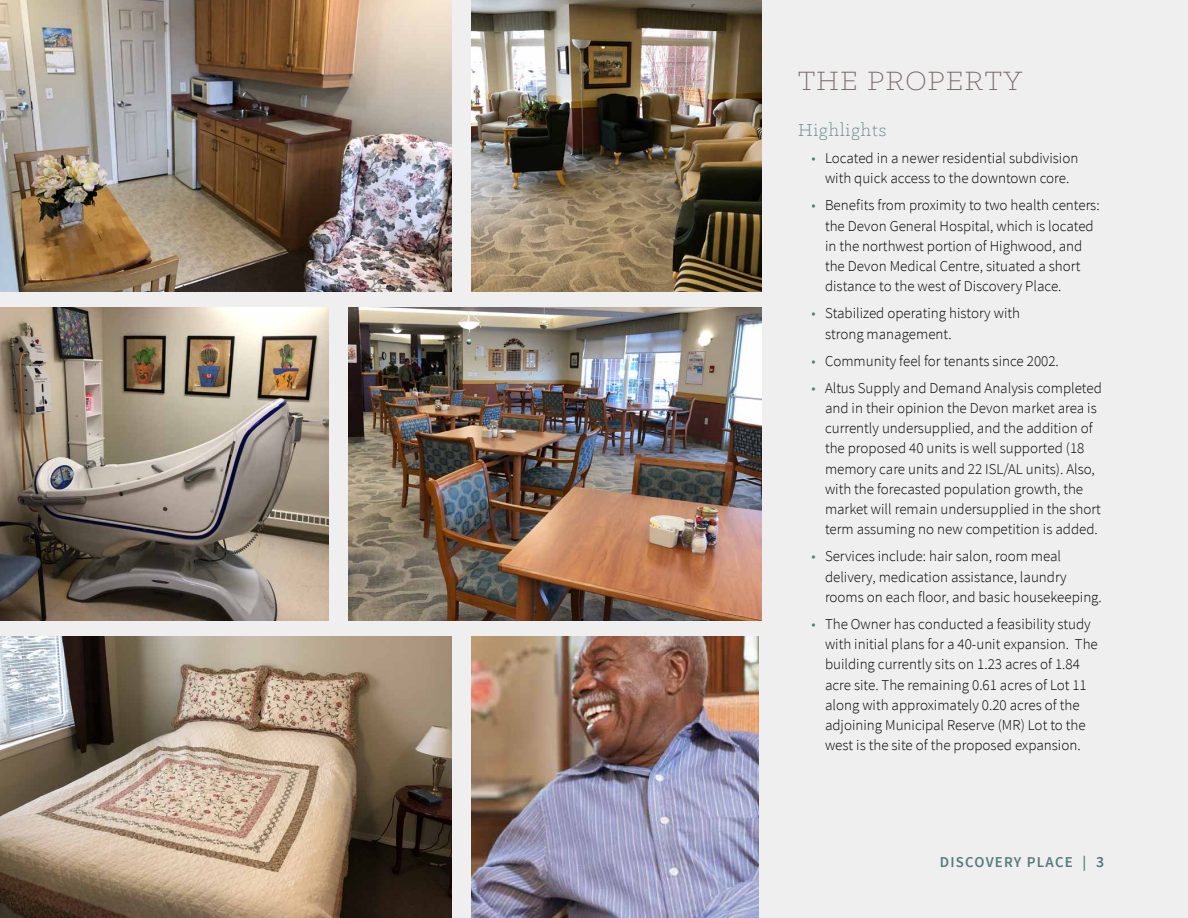
<style>
.page{position:relative;width:1188px;height:918px;background:#efeff0}
.page>*{position:absolute;margin:0;border:0;box-sizing:border-box;transform-origin:0 0}
.t1{font:300 30px "Klinic Slab";letter-spacing:.05em;color:#776765}
.t2{font:300 19.5px "Klinic Slab";letter-spacing:.05em;color:#547a7c}
.t3{font:300 15px/20.2px "Source Sans Pro";color:#000}
.t4{font:600 15px "Source Sans Pro";letter-spacing:.08em;color:#547a7c}
.s1{color:#547a7c}
.s2{font-size:15.75px}
</style>
<div class="page">
<img style="left:0;top:637px;width:452px;height:281px">
<img style="left:472px;top:637px;width:286px;height:281px">
<img style="left:0;top:0;width:452px;height:291px">
<img style="left:349px;top:307px;width:412px;height:314px">
<img style="left:472px;top:0;width:289px;height:291px">
<img style="left:0;top:307px;width:328px;height:314px">
<h1 class="t1" style="left:798px;top:62px;width:226px">THE PROPERTY</h1>
<h2 class="t2" style="left:798px;top:117px;width:90px">Highlights</h2>
<p class="t3" style="left:812px;top:148px;width:268px;text-align:center"><span class="s1">•</span> Located in a newer residential subdivision with quick access to the downtown core.</p>
<p class="t3" style="left:825px;top:195px;width:276px;text-indent:-14px"><span class="s1">•</span> Benefits from proximity to two health centers: the Devon General Hospital, which is located in the northwest portion of Highwood, and the Devon Medical Centre, situated a short distance to the west of Discovery Place.</p>
<p class="t3" style="left:825px;top:303px;width:197px;text-indent:-14px"><span class="s1">•</span> Stabilized operating history with strong management.</p>
<p class="t3" style="left:812px;top:351px;width:249px"><span class="s1">•</span> Community feel for tenants since 2002.</p>
<p class="t3" style="left:825px;top:378px;width:278px;text-indent:-14px"><span class="s1">•</span> Altus Supply and Demand Analysis completed and in their opinion the Devon market area is currently undersupplied, and the addition of the proposed 40 units is well supported (18 memory care units and 22 ISL/AL units). Also, with the forecasted population growth, the market will remain undersupplied in the short term assuming no new competition is added.</p>
<p class="t3" style="left:825px;top:546px;width:278px;text-indent:-14px"><span class="s1">•</span> Services include: hair salon, room meal delivery, medication assistance, laundry rooms on each floor, and basic housekeeping.</p>
<p class="t3" style="left:825px;top:614px;width:274px;text-indent:-14px"><span class="s1">•</span> The Owner has conducted a feasibility study with initial plans for a 40-unit expansion. The building currently sits on 1.23 acres of 1.84 acre site. The remaining 0.61 acres of Lot 11 along with approximately 0.20 acres of the adjoining Municipal Reserve (MR) Lot to the west is the site of the proposed expansion.</p>
<p class="t4" style="left:940px;top:852px;width:166px">DISCOVERY PLACE | <span class="s2">3</span></p>
</div>
